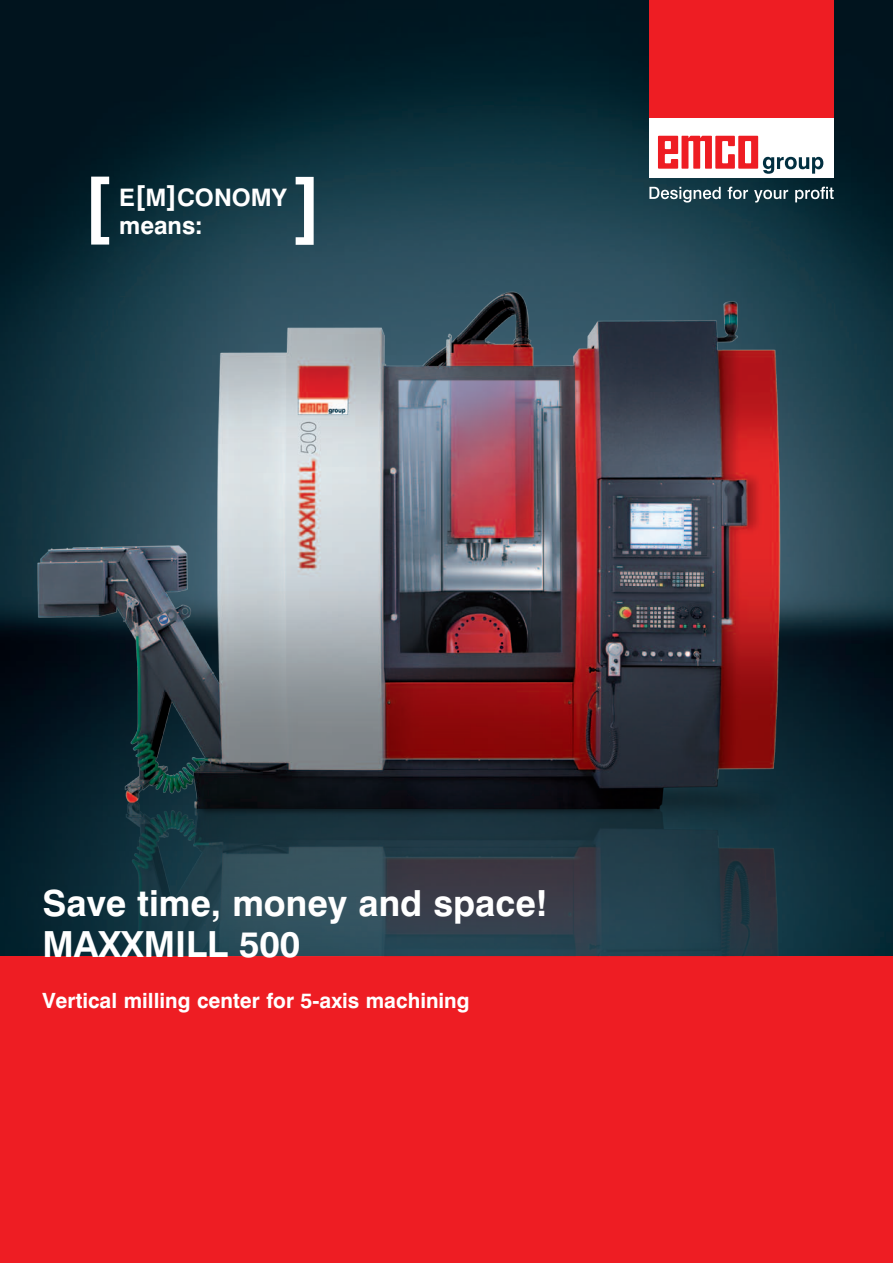
<style>
.page{position:relative;width:893px;height:1263px;background:#fff}
.page>*{position:absolute;margin:0;border:0;box-sizing:border-box;transform-origin:0 0}
.t1{font:700 72.9px "Swiss 721 BT";color:#fff}
.t2{font:700 36px/40.5px "Swiss 721 BT";color:#fff}
.t3{font:700 24.15px "Swiss 721 BT";color:#fff}
.t4{font:700 21px "Swiss 721 BT";color:#fff}
.s1{font-size:27.6px}
</style>
<div class="page">
<img style="left:0;top:0;width:893px;height:267px">
<div style="left:0;top:957px;width:893px;height:306px;background:#ee1d23"></div>
<div style="left:649px;top:118px;width:185px;height:60px;background:#fff"></div>
<div style="left:649px;top:0;width:185px;height:118px;background:#ee1d23"></div>
<svg style="left:649px;top:187px;width:72px;height:16px"></svg>
<svg style="left:728px;top:187px;width:20px;height:12px"></svg>
<svg style="left:754px;top:190px;width:34px;height:13px"></svg>
<svg style="left:795px;top:187px;width:39px;height:15px"></svg>
<svg style="left:658px;top:136px;width:165px;height:38px"></svg>
<img style="left:0;top:267px;width:893px;height:690px">
<h1 class="t1" style="left:83px;top:159px;width:29px">[</h1>
<p class="t3" style="left:119px;top:182px;width:169px">E<span class="s1">[</span>M<span class="s1">]</span>CONOMy</p>
<p class="t3" style="left:119px;top:211px;width:85px">means:</p>
<h1 class="t1" style="left:294px;top:159px;width:29px">]</h1>
<h2 class="t2" style="left:43px;top:883px;width:507px">Save time, money and space!<br>MaXXmill 500</h2>
<p class="t4" style="left:43px;top:987px;width:429px">Vertical milling center for 5-axis machining</p>
</div>
